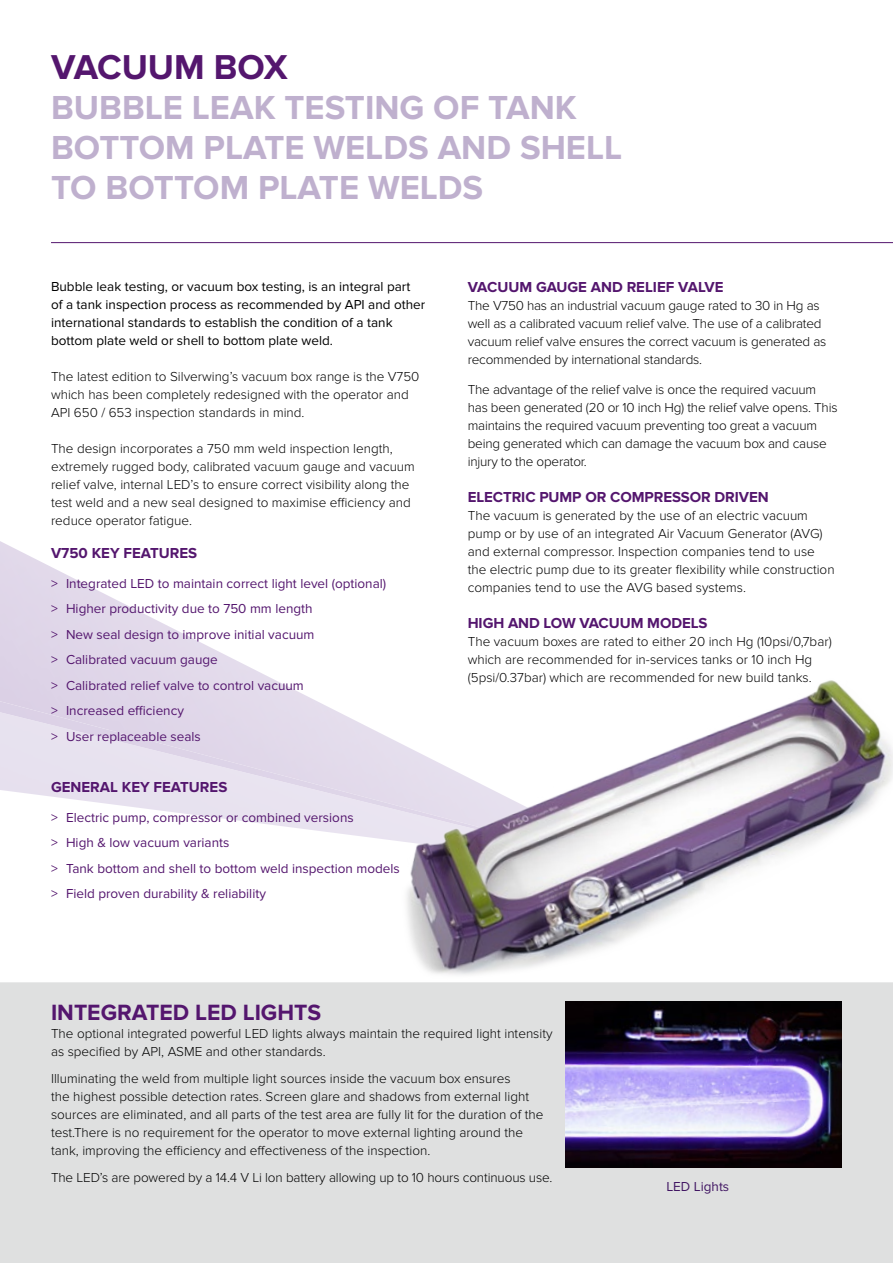
<style>
.page{position:relative;width:893px;height:1263px;background:#fff}
.page>*{position:absolute;margin:0;border:0;box-sizing:border-box;transform-origin:0 0}
.t1{font:700 35.85px "Proxima Nova";color:#54166e}
.t2{font:700 34.5px/39.8px "Proxima Nova";color:#bfb0ce}
.t3{font:700 22.95px "Proxima Nova";color:#54166e}
.t4{font:700 15px "Proxima Nova";letter-spacing:-.005em;color:#54166e}
.t5{font:300 13.5px/18px "Proxima Nova";color:#000}
.t6{font:13.5px/25.5px "Proxima Nova";color:#54166e}
.t7{font:13.5px/18px "Proxima Nova";color:#000}
.t8{font:13.5px "Proxima Nova";color:#411663}
</style>
<div class="page">
<img style="left:0;top:541px;width:160px;height:81px">
<div style="left:0;top:982px;width:893px;height:281px;background:#dfe0e0"></div>
<hr style="left:51px;top:242px;width:842px;height:1px;background:#54166e">
<img style="left:389px;top:680px;width:504px;height:303px">
<img style="left:566px;top:1001px;width:276px;height:166px">
<h1 class="t1" style="left:51px;top:47px;width:238px">VACUUM BOX</h1>
<h2 class="t2" style="left:51px;top:88px;width:573px">BUBBLE LEAK TESTING OF TANK<br>BOTTOM PLATE WELDS AND SHELL<br>TO BOTTOM PLATE WELDS</h2>
<p class="t7" style="left:51px;top:277px;width:376px">Bubble leak testing, or vacuum box testing, is an integral part of a tank inspection process as recommended by API and other international standards to establish the condition of a tank bottom plate weld or shell to bottom plate weld.</p>
<p class="t5" style="left:51px;top:367px;width:370px">The latest edition to Silverwing’s vacuum box range is the V750 which has been completely redesigned with the operator and<br>API 650 / 653 inspection standards in mind.</p>
<p class="t5" style="left:51px;top:439px;width:365px">The design incorporates a 750 mm weld inspection length, extremely rugged body, calibrated vacuum gauge and vacuum relief valve, internal LED’s to ensure correct visibility along the test weld and a new seal designed to maximise efficiency and reduce operator fatigue.</p>
<p class="t4" style="left:51px;top:544px;width:148px">V750 KEY FEATURES</p>
<p class="t6" style="left:51px;top:571px;width:337px">&gt; Integrated LED to maintain correct light level (optional) &gt; Higher productivity due to 750 mm length<br>&gt; New seal design to improve initial vacuum<br>&gt; Calibrated vacuum gauge<br>&gt; Calibrated relief valve to control vacuum<br>&gt; Increased efficiency<br>&gt; User replaceable seals</p>
<p class="t4" style="left:51px;top:778px;width:178px">GENERAL KEY FEATURES</p>
<p class="t6" style="left:51px;top:804px;width:350px">&gt; Electric pump, compressor or combined versions<br>&gt; High &amp; low vacuum variants<br>&gt; Tank bottom and shell to bottom weld inspection models &gt; Field proven durability &amp; reliability</p>
<p class="t4" style="left:468px;top:278px;width:257px">VACUUM GAUGE AND RELIEF VALVE</p>
<p class="t5" style="left:468px;top:297px;width:360px">The V750 has an industrial vacuum gauge rated to 30 in Hg as well as a calibrated vacuum relief valve. The use of a calibrated vacuum relief valve ensures the correct vacuum is generated as recommended by international standards.</p>
<p class="t5" style="left:468px;top:381px;width:371px">The advantage of the relief valve is once the required vacuum has been generated (20 or 10 inch Hg) the relief valve opens. This maintains the required vacuum preventing too great a vacuum being generated which can damage the vacuum box and cause injury to the operator.</p>
<p class="t4" style="left:468px;top:488px;width:302px">ELECTRIC PUMP OR COMPRESSOR DRIVEN</p>
<p class="t5" style="left:468px;top:507px;width:368px">The vacuum is generated by the use of an electric vacuum pump or by use of an integrated Air Vacuum Generator (AVG) and external compressor. Inspection companies tend to use the electric pump due to its greater flexibility while construction companies tend to use the AVG based systems.</p>
<p class="t4" style="left:468px;top:614px;width:241px">HIGH AND LOW VACUUM MODELS</p>
<p class="t5" style="left:468px;top:633px;width:365px">The vacuum boxes are rated to either 20 inch Hg (10psi/0,7bar) which are recommended for in-services tanks or 10 inch Hg (5psi/0.37bar) which are recommended for new build tanks.</p>
<h3 class="t3" style="left:51px;top:999px;width:272px">INTEGRATED LED LIGHTS</h3>
<p class="t5" style="left:51px;top:1024px;width:503px">The optional integrated powerful LED lights always maintain the required light intensity as specified by API, ASME and other standards.</p>
<p class="t5" style="left:51px;top:1069px;width:494px">Illuminating the weld from multiple light sources inside the vacuum box ensures<br>the highest possible detection rates. Screen glare and shadows from external light sources are eliminated, and all parts of the test area are fully lit for the duration of the test.There is no requirement for the operator to move external lighting around the tank, improving the efficiency and effectiveness of the inspection.</p>
<p class="t5" style="left:51px;top:1168px;width:503px">The LED’s are powered by a 14.4 V Li lon battery allowing up to 10 hours continuous use.</p>
<p class="t8" style="left:666px;top:1178px;width:64px">LED Lights</p>
</div>
